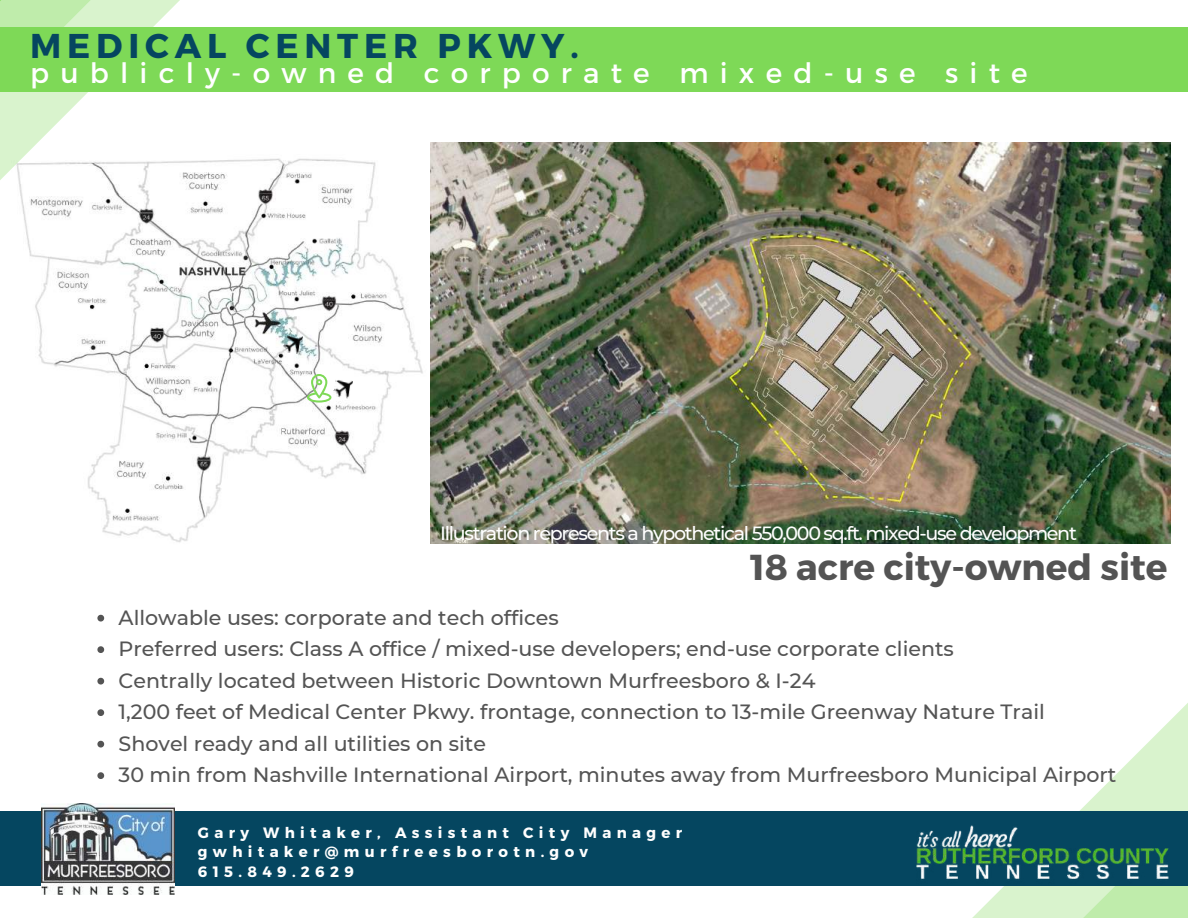
<style>
.page{position:relative;width:1188px;height:918px;background:#fff}
.page>*{position:absolute;margin:0;border:0;box-sizing:border-box;transform-origin:0 0}
.t1{font:700 36px "Montserrat";color:#545454}
.t2{font:700 34.35px "Montserrat";letter-spacing:.17em;color:#054660}
.t3{font:28.05px "Montserrat";letter-spacing:.4em;color:#fff}
.t4{font:500 20.55px/31.5px "Montserrat";color:#545454}
.t5{font:500 19.05px "Montserrat";letter-spacing:-.07em;color:#fff}
.t6{font:700 15px "Montserrat";letter-spacing:.355em;color:#fff}
</style>
<div class="page">
<img style="left:29px;top:142px;width:402px;height:402px">
<svg style="left:0;top:0;width:197px;height:250px"></svg>
<svg style="left:0;top:0;width:109px;height:161px"></svg>
<svg style="left:1145px;top:703px;width:43px;height:52px;fill:#d9f3cd"></svg>
<div style="left:0;top:812px;width:1188px;height:74px;background:#054660"></div>
<img style="left:898px;top:746px;width:284px;height:172px">
<div style="left:0;top:27px;width:1188px;height:64px;background:#7ed957"></div>
<img style="left:431px;top:142px;width:740px;height:402px">
<img style="left:42px;top:803px;width:132px;height:91px">
<svg style="left:97px;top:615px;width:7px;height:7px"></svg>
<svg style="left:97px;top:646px;width:7px;height:7px"></svg>
<svg style="left:97px;top:678px;width:7px;height:7px"></svg>
<svg style="left:97px;top:709px;width:7px;height:7px"></svg>
<svg style="left:97px;top:741px;width:7px;height:7px"></svg>
<svg style="left:97px;top:772px;width:7px;height:7px"></svg>
<img style="left:332px;top:378px;width:21px;height:21px">
<svg style="left:307px;top:374px;width:24px;height:29px"></svg>
<img style="left:282px;top:334px;width:21px;height:20px">
<h2 class="t2" style="left:30px;top:24px;width:550px">MEDICAL CENTER PKWY.</h2>
<h3 class="t3" style="left:30px;top:55px;width:999px">publicly-owned corporate mixed-use site</h3>
<p class="t5" style="left:440px;top:521px;width:638px">Illustration represents a hypothetical 550,000 sq.ft. mixed-use development</p>
<h1 class="t1" style="left:750px;top:544px;width:419px">18 acre city-owned site</h1>
<p class="t4" style="left:119px;top:602px;width:999px">Allowable uses: corporate and tech offices<br>Preferred users: Class A office / mixed-use developers; end-use corporate clients<br>Centrally located between Historic Downtown Murfreesboro &amp; I-24<br>1,200 feet of Medical Center Pkwy. frontage, connection to 13-mile Greenway Nature Trail Shovel ready and all utilities on site<br>30 min from Nashville International Airport, minutes away from Murfreesboro Municipal Airport</p>
<p class="t6" style="left:198px;top:823px;width:486px">Gary Whitaker, Assistant City Manager</p>
<p class="t6" style="left:198px;top:862px;width:157px">615.849.2629</p>
<p class="t6" style="left:198px;top:841px;width:392px">gwhitaker@murfreesborotn.gov</p>
</div>
